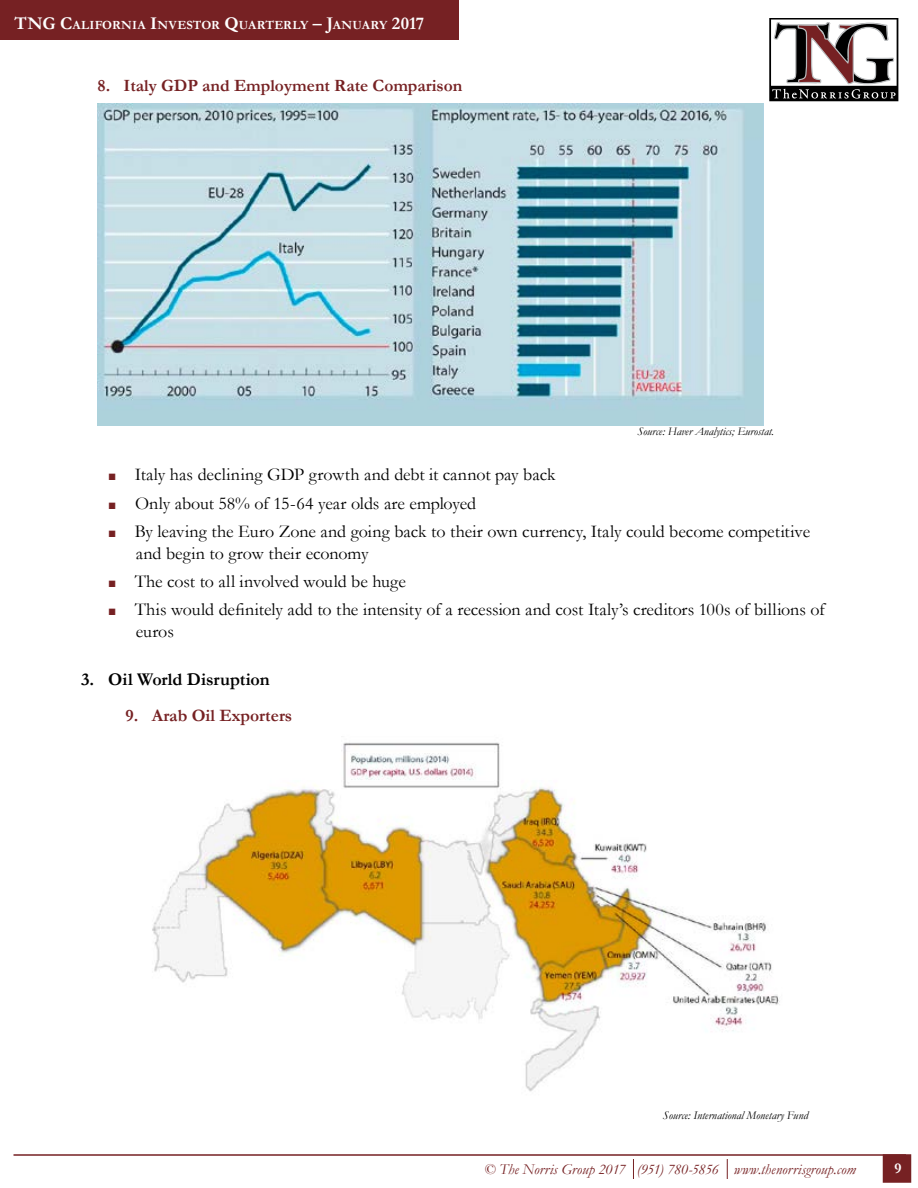
<style>
.page{position:relative;width:918px;height:1188px;background:#fff}
.page>*{position:absolute;margin:0;border:0;box-sizing:border-box;transform-origin:0 0}
.t1{font:18px/21.6px "Garamond";letter-spacing:-.005em;color:#000}
.t2{font:700 18px "Garamond";letter-spacing:-.005em;color:#000}
.t3{font:700 17.55px "Garamond";color:#762123}
.t4{font:700 17.4px "Garamond";color:#762123}
.t5{font:italic 15px "Garamond";letter-spacing:.005em;color:#762123}
.t6{font:700 15px "Garamond";color:#fff}
.t7{font:700 12.6px "Garamond";letter-spacing:.005em;color:#fff}
.t8{font:italic 11.7px "Garamond";color:#000}
.t9{font:italic 11.55px "Garamond";color:#000}
.s1{font-size:18px}
.s2{font-size:13.5px;color:#762123}
</style>
<div class="page">
<div style="left:0;top:0;width:459px;height:40px;background:#762123"></div>
<svg style="left:769px;top:19px;width:129px;height:82px"></svg>
<div style="left:883px;top:1154px;width:28px;height:29px;background:#762123;border:2px solid #762123"></div>
<hr style="left:14px;top:1154px;width:892px;height:2px;background:#762123">
<svg style="left:633px;top:1159px;width:1px;height:20px"></svg>
<svg style="left:727px;top:1159px;width:1px;height:20px"></svg>
<img style="left:98px;top:103px;width:666px;height:322px">
<img style="left:152px;top:742px;width:628px;height:350px">
<p class="t7" style="left:15px;top:17px;width:411px"><span class="s1">TNG C</span>ALIFORNIA <span class="s1">I</span>NVESTOR <span class="s1">Q</span>UARTERLY <span class="s1">– J</span>ANUARY <span class="s1">2017</span></p>
<p class="t4" style="left:98px;top:73px;width:366px">8. Italy GDP and Employment Rate Comparison</p>
<p class="t9" style="left:637px;top:424px;width:138px">Source: Haver Analytics; Eurostat.</p>
<p class="t1" style="left:108px;top:463px;width:449px"><span class="s2">■</span> Italy has declining GDP growth and debt it cannot pay back</p>
<p class="t1" style="left:108px;top:492px;width:370px"><span class="s2">■</span> Only about 58% of 15-64 year olds are employed</p>
<p class="t1" style="left:136px;top:520px;width:676px;text-indent:-28px"><span class="s2">■</span> By leaving the Euro Zone and going back to their own currency, Italy could become competitive and begin to grow their economy</p>
<p class="t1" style="left:108px;top:570px;width:299px"><span class="s2">■</span> The cost to all involved would be huge</p>
<p class="t1" style="left:136px;top:598px;width:691px;text-indent:-28px"><span class="s2">■</span> This would definitely add to the intensity of a recession and cost Italy’s creditors 100s of billions of euros</p>
<p class="t2" style="left:81px;top:668px;width:190px">3. Oil World Disruption</p>
<p class="t3" style="left:126px;top:704px;width:168px">9. Arab Oil Exporters</p>
<p class="t8" style="left:663px;top:1107px;width:147px">Source: International Monetary Fund</p>
<p class="t5" style="left:484px;top:1159px;width:373px">© The Norris Group 2017 (951) 780-5856 www.thenorrisgroup.com</p>
<p class="t6" style="left:895px;top:1158px;width:9px">9</p>
</div>
